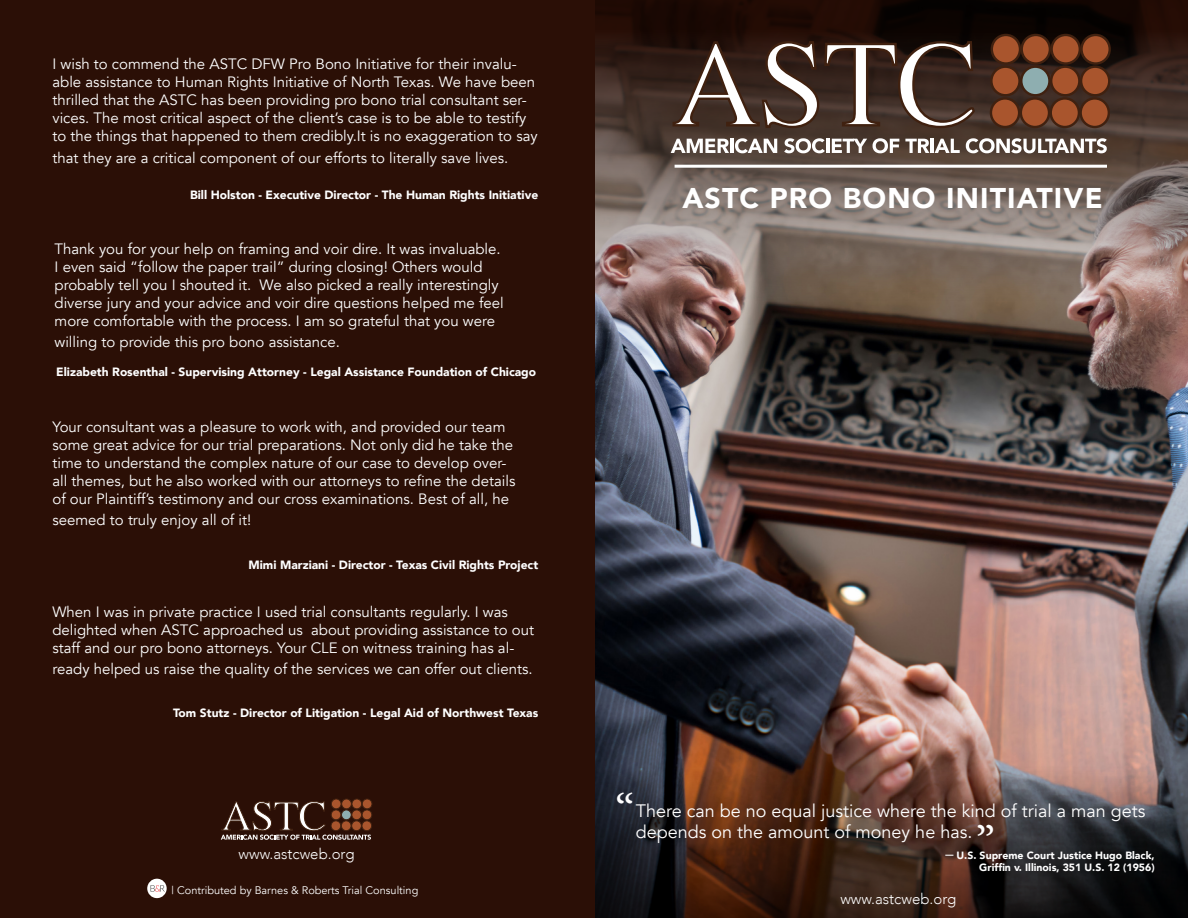
<style>
.page{position:relative;width:1188px;height:918px;background:#fff}
.page>*{position:absolute;margin:0;border:0;box-sizing:border-box;transform-origin:0 0}
.t1{font:48.3px "Minion Pro";color:#fff}
.t2{font:900 28.5px "Avenir";letter-spacing:.04em;color:#fff}
.t3{font:18px/21.6px "Avenir";color:#fff}
.t4{font:15px/18px "Avenir";color:#fff}
.t5{font:300 15px "Avenir";color:#fff}
.t6{font:900 12px "Avenir";color:#fff}
.t7{font:10.95px "Avenir";color:#fff}
.t8{font:900 10.5px/12.6px "Avenir";color:#fff;text-align:right}
.s1{font-weight:400;font-size:16.05px}
</style>
<div class="page">
<img style="left:594px;top:325px;width:594px;height:362px">
<svg style="left:594px;top:0;width:594px;height:325px;background:#65534b"></svg>
<img style="left:594px;top:687px;width:594px;height:231px">
<hr style="left:675px;top:165px;width:432px;height:3px;background:#fff">
<div style="left:0;top:0;width:594px;height:918px;background:#2b0f06"></div>
<div style="left:147px;top:879px;width:20px;height:19px;background:#fff;border-radius:50%"></div>
<svg style="left:151px;top:885px;width:14px;height:7px"></svg>
<svg style="left:671px;top:39px;width:305px;height:90px"></svg>
<div style="left:992px;top:35px;width:28px;height:29px;background:#a9552d;border-radius:50%"></div>
<div style="left:991px;top:34px;width:30px;height:31px;border:2px solid #402110;border-radius:50%"></div>
<div style="left:1022px;top:35px;width:28px;height:29px;background:#a9552d;border-radius:50%"></div>
<div style="left:1021px;top:34px;width:30px;height:31px;border:2px solid #402110;border-radius:50%"></div>
<div style="left:1052px;top:35px;width:28px;height:29px;background:#a9552d;border-radius:50%"></div>
<div style="left:1050px;top:34px;width:31px;height:31px;border:2px solid #402110;border-radius:50%"></div>
<div style="left:1082px;top:35px;width:28px;height:29px;background:#a9552d;border-radius:50%"></div>
<div style="left:1080px;top:34px;width:31px;height:31px;border:2px solid #402110;border-radius:50%"></div>
<div style="left:991px;top:67px;width:29px;height:28px;background:#a9552d;border-radius:50%"></div>
<div style="left:990px;top:65px;width:31px;height:31px;border:2px solid #402110;border-radius:50%"></div>
<div style="left:1021px;top:67px;width:28px;height:28px;background:#8eaeb0;border-radius:50%"></div>
<div style="left:1020px;top:65px;width:31px;height:31px;border:2px solid #402110;border-radius:50%"></div>
<div style="left:1051px;top:67px;width:28px;height:28px;background:#a9552d;border-radius:50%"></div>
<div style="left:1050px;top:65px;width:31px;height:31px;border:2px solid #402110;border-radius:50%"></div>
<div style="left:1081px;top:67px;width:28px;height:28px;background:#a9552d;border-radius:50%"></div>
<div style="left:1080px;top:65px;width:30px;height:31px;border:2px solid #402110;border-radius:50%"></div>
<div style="left:991px;top:98px;width:28px;height:29px;background:#a9552d;border-radius:50%"></div>
<div style="left:990px;top:97px;width:30px;height:31px;border:2px solid #402110;border-radius:50%"></div>
<div style="left:1021px;top:98px;width:28px;height:29px;background:#a9552d;border-radius:50%"></div>
<div style="left:1020px;top:97px;width:30px;height:31px;border:2px solid #402110;border-radius:50%"></div>
<div style="left:1051px;top:98px;width:28px;height:29px;background:#a9552d;border-radius:50%"></div>
<div style="left:1050px;top:97px;width:30px;height:31px;border:2px solid #402110;border-radius:50%"></div>
<div style="left:1081px;top:98px;width:28px;height:29px;background:#a9552d;border-radius:50%"></div>
<div style="left:1079px;top:97px;width:31px;height:31px;border:2px solid #402110;border-radius:50%"></div>
<svg style="left:671px;top:139px;width:58px;height:14px"></svg>
<hr style="left:730px;top:139px;width:3px;height:14px;background:#fff">
<svg style="left:735px;top:138px;width:42px;height:15px"></svg>
<svg style="left:784px;top:138px;width:41px;height:15px"></svg>
<hr style="left:826px;top:139px;width:3px;height:14px;background:#fff">
<svg style="left:832px;top:139px;width:35px;height:14px"></svg>
<svg style="left:873px;top:138px;width:26px;height:15px"></svg>
<svg style="left:905px;top:139px;width:24px;height:14px"></svg>
<hr style="left:931px;top:139px;width:3px;height:14px;background:#fff">
<svg style="left:935px;top:139px;width:25px;height:14px"></svg>
<svg style="left:966px;top:138px;width:141px;height:15px"></svg>
<div style="left:331px;top:799px;width:10px;height:10px;border:1px solid #402110;border-radius:50%"></div>
<div style="left:341px;top:799px;width:11px;height:10px;border:1px solid #402110;border-radius:50%"></div>
<div style="left:352px;top:799px;width:10px;height:10px;border:1px solid #402110;border-radius:50%"></div>
<div style="left:362px;top:799px;width:10px;height:10px;border:1px solid #402110;border-radius:50%"></div>
<div style="left:362px;top:810px;width:10px;height:10px;border:1px solid #402110;border-radius:50%"></div>
<div style="left:362px;top:820px;width:10px;height:11px;border:1px solid #402110;border-radius:50%"></div>
<svg style="left:221px;top:801px;width:150px;height:39px"></svg>
<p class="t4" style="left:52px;top:55px;width:487px">I wish to commend the ASTC DFW Pro Bono Initiative for their invalu&shy;able assistance to Human Rights Initiative of North Texas. We have been thrilled that the ASTC has been providing pro bono trial consultant ser&shy;vices. The most critical aspect of the client’s case is to be able to testify to the things that happened to them credibly.It is no exaggeration to say</p>
<p class="t4" style="left:52px;top:149px;width:458px">that they are a critical component of our efforts to literally save lives.</p>
<p class="t6" style="left:190px;top:184px;width:350px">Bill Holston - Executive Director - The Human Rights Initiative</p>
<p class="t4" style="left:55px;top:240px;width:451px">Thank you for your help on framing and voir dire. It was invaluable.<br>I even said “follow the paper trail” during closing! Others would probably tell you I shouted it. We also picked a really interestingly diverse jury and your advice and voir dire questions helped me feel more comfortable with the process. I am so grateful that you were</p>
<p class="t4" style="left:55px;top:333px;width:287px">willing to provide this pro bono assistance.</p>
<p class="t6" style="left:56px;top:362px;width:481px">Elizabeth Rosenthal - Supervising Attorney - Legal Assistance Foundation of Chicago</p>
<p class="t4" style="left:52px;top:418px;width:464px">Your consultant was a pleasure to work with, and provided our team some great advice for our trial preparations. Not only did he take the time to understand the complex nature of our case to develop over&shy;all themes, but he also worked with our attorneys to refine the details of our Plaintiff’s testimony and our cross examinations. Best of all, he</p>
<p class="t4" style="left:52px;top:512px;width:200px">seemed to truly enjoy all of it!</p>
<p class="t6" style="left:248px;top:554px;width:291px">Mimi Marziani - Director - Texas Civil Rights Project</p>
<p class="t4" style="left:52px;top:603px;width:483px">When I was in private practice I used trial consultants regularly. I was delighted when ASTC approached us about providing assistance to out staff and our pro bono attorneys. Your CLE on witness training has al-</p>
<p class="t4" style="left:52px;top:660px;width:482px">ready helped us raise the quality of the services we can offer out clients.</p>
<p class="t6" style="left:173px;top:703px;width:367px">Tom Stutz - Director of Litigation - Legal Aid of Northwest Texas</p>
<p class="t5" style="left:239px;top:845px;width:117px">www.astcweb.org</p>
<p class="t7" style="left:172px;top:884px;width:248px">| Contributed by Barnes &amp; Roberts Trial Consulting</p>
<p class="t2" style="left:682px;top:173px;width:422px">ASTC PRO BONO INITIATIVE</p>
<p class="t1" style="left:615px;top:779px;width:21px">“</p>
<p class="t3" style="left:636px;top:800px;width:511px">There can be no equal justice where the kind of trial a man gets depends on the amount of money he has.</p>
<p class="t8" style="left:946px;top:849px;width:211px"><span class="s1">–</span> U.S. Supreme Court Justice Hugo Black,<br>Griffin v. Illinois, 351 U.S. 12 (1956)</p>
<p class="t1" style="left:976px;top:811px;width:21px">”</p>
<p class="t5" style="left:840px;top:890px;width:117px">www.astcweb.org</p>
</div>
